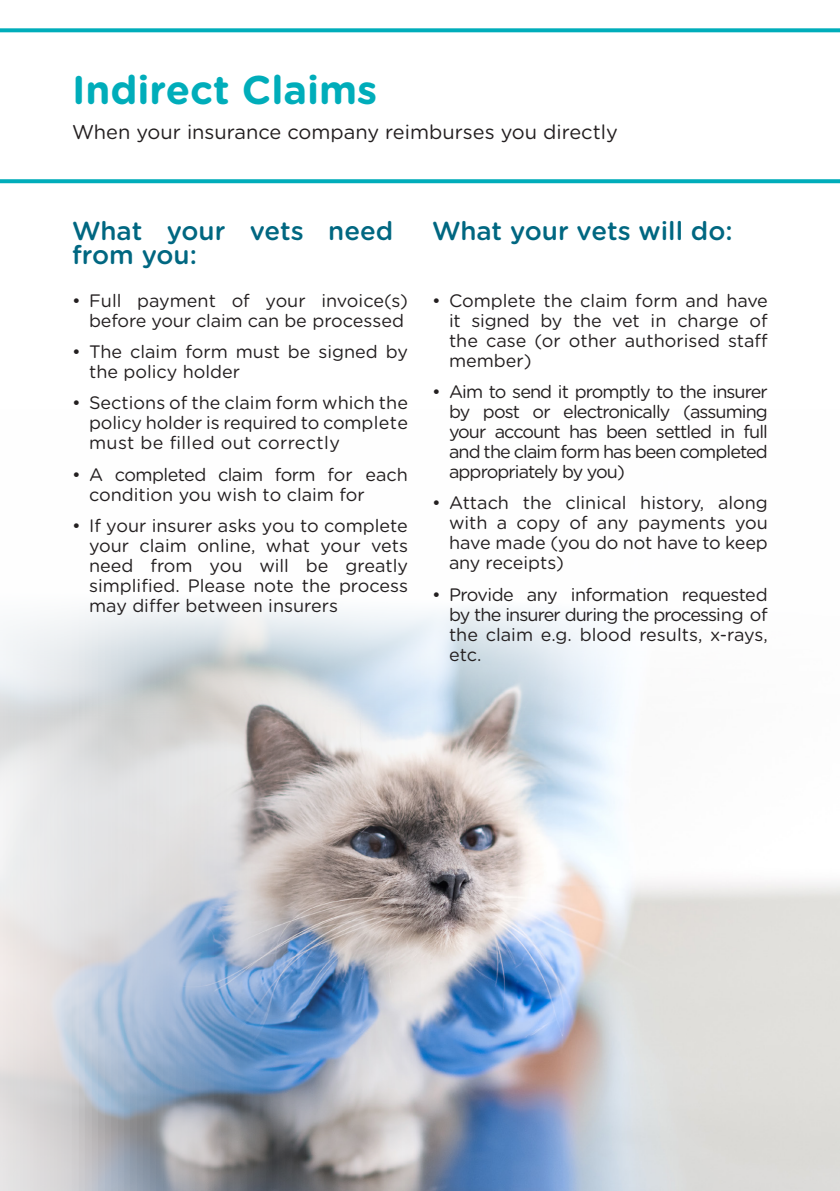
<style>
.page{position:relative;width:840px;height:1191px;background:#fff}
.page>*{position:absolute;margin:0;border:0;box-sizing:border-box;transform-origin:0 0}
.t1{font:700 40px "Gotham Rounded";color:#00adba}
.t2{font:500 26px/24px "Gotham Rounded";color:#006781}
.t3{font:20px "Gotham Rounded";color:#231f20}
.t4{font:18px/20px "Gotham Rounded";color:#231f20;text-align:justify}
</style>
<div class="page">
<img style="left:0;top:606px;width:839px;height:585px">
<svg style="left:0;top:28px;width:839px;height:4px;background:#14b3bf"></svg>
<svg style="left:0;top:179px;width:839px;height:4px;background:#0eb1bd"></svg>
<p class="t1" style="left:72px;top:61px;width:306px">Indirect Claims</p>
<p class="t3" style="left:72px;top:119px;width:547px">When your insurance company reimburses you directly</p>
<p class="t2" style="left:72px;top:217px;width:322px">What your vets need from you:</p>
<p class="t2" style="left:432px;top:217px;width:302px">What your vets will do:</p>
<p class="t4" style="left:449px;top:289px;width:320px;text-indent:-17px">• Complete the claim form and have it signed by the vet in charge of the case (or other authorised staff member)</p>
<p class="t4" style="left:449px;top:381px;width:320px;text-indent:-17px">• Aim to send it promptly to the insurer by post or electronically (assuming your account has been settled in full and the claim form has been completed appropriately by you)</p>
<p class="t4" style="left:449px;top:492px;width:320px;text-indent:-17px">• Attach the clinical history, along with a copy of any payments you have made (you do not have to keep any receipts)</p>
<p class="t4" style="left:449px;top:583px;width:320px;text-indent:-17px">• Provide any information requested by the insurer during the processing of the claim e.g. blood results, x-rays, etc.</p>
<p class="t4" style="left:72px;top:289px;width:337px;text-align:right">• Full payment of your invoice(s) before your claim can be processed</p>
<p class="t4" style="left:89px;top:341px;width:320px;text-indent:-17px">• The claim form must be signed by the policy holder</p>
<p class="t4" style="left:89px;top:392px;width:320px;text-indent:-17px">• Sections of the claim form which the policy holder is required to complete must be filled out correctly</p>
<p class="t4" style="left:89px;top:463px;width:320px;text-indent:-17px">• A completed claim form for each condition you wish to claim for</p>
<p class="t4" style="left:89px;top:515px;width:320px;text-indent:-17px">• If your insurer asks you to complete your claim online, what your vets need from you will be greatly simplified. Please note the process may differ between insurers</p>
</div>
